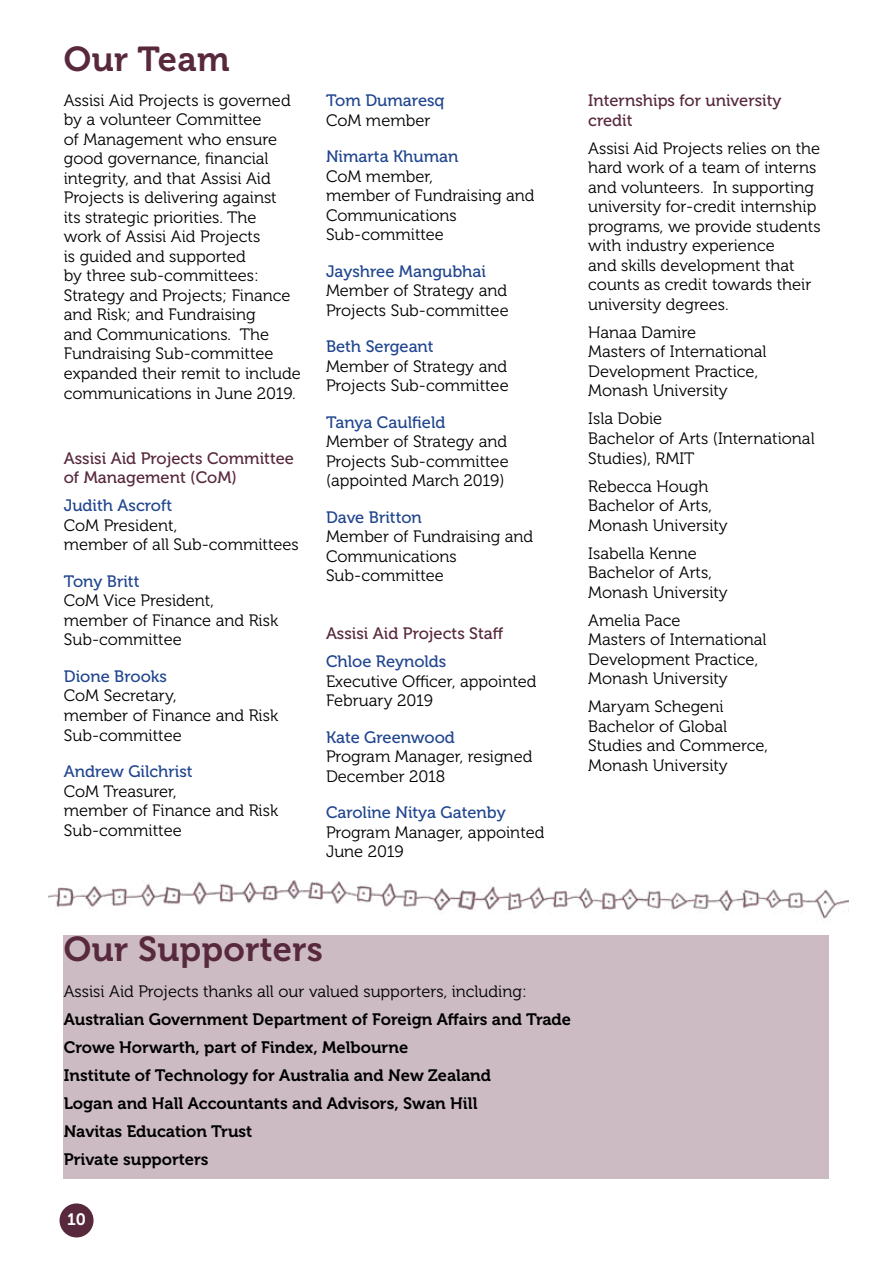
<style>
.page{position:relative;width:893px;height:1263px;background:#fff}
.page>*{position:absolute;margin:0;border:0;box-sizing:border-box;transform-origin:0 0}
.t1{font:34.5px "Museo 700";letter-spacing:.01em;color:#58293d}
.t2{font:16.5px/19.5px "Museo 300";color:#000}
.t3{font:16.5px/28px "Museo 700";color:#000}
.t4{font:16.5px "Museo 500";color:#21468f}
.t5{font:16.5px/19.8px "Museo 500";color:#58293d}
.t6{font:16.5px "Museo 700";color:#fff}
</style>
<div class="page">
<div style="left:60px;top:1203px;width:34px;height:34px;background:#58293d;border-radius:50%"></div>
<div style="left:64px;top:935px;width:765px;height:243px;background:#ccbbc3"></div>
<img style="left:48px;top:880px;width:800px;height:42px">
<h1 class="t1" style="left:64px;top:39px;width:167px">Our Team</h1>
<p class="t2" style="left:64px;top:91px;width:238px">Assisi Aid Projects is governed by a volunteer Committee<br>of Management who ensure good governance, financial integrity, and that Assisi Aid<br>Projects is delivering against<br>its strategic priorities. The<br>work of Assisi Aid Projects<br>is guided and supported<br>by three sub-committees:<br>Strategy and Projects; Finance and Risk; and Fundraising<br>and Communications. The<br>Fundraising Sub-committee expanded their remit to include communications in June 2019.</p>
<p class="t5" style="left:64px;top:448px;width:232px">Assisi Aid Projects Committee of Management (CoM)</p>
<p class="t4" style="left:64px;top:497px;width:110px">Judith Ascroft</p>
<p class="t2" style="left:64px;top:516px;width:237px">CoM President,<br>member of all Sub-committees</p>
<p class="t4" style="left:64px;top:572px;width:77px">Tony Britt</p>
<p class="t2" style="left:64px;top:591px;width:216px">CoM Vice President, member of Finance and Risk<br>Sub-committee</p>
<p class="t4" style="left:64px;top:667px;width:105px">Dione Brooks</p>
<p class="t2" style="left:64px;top:686px;width:216px">CoM Secretary,<br>member of Finance and Risk<br>Sub-committee</p>
<p class="t4" style="left:64px;top:762px;width:130px">Andrew Gilchrist</p>
<p class="t2" style="left:64px;top:781px;width:216px">CoM Treasurer,<br>member of Finance and Risk<br>Sub-committee</p>
<p class="t4" style="left:326px;top:91px;width:120px">Tom Dumaresq</p>
<p class="t2" style="left:326px;top:110px;width:106px">CoM member</p>
<p class="t4" style="left:326px;top:147px;width:134px">Nimarta Khuman</p>
<p class="t2" style="left:326px;top:166px;width:210px">CoM member,<br>member of Fundraising and<br>Communications<br>Sub-committee</p>
<p class="t4" style="left:326px;top:262px;width:161px">Jayshree Mangubhai</p>
<p class="t2" style="left:326px;top:281px;width:184px">Member of Strategy and<br>Projects Sub-committee</p>
<p class="t4" style="left:326px;top:337px;width:109px">Beth Sergeant</p>
<p class="t2" style="left:326px;top:356px;width:184px">Member of Strategy and<br>Projects Sub-committee</p>
<p class="t4" style="left:326px;top:413px;width:121px">Tanya Caulfield</p>
<p class="t2" style="left:326px;top:432px;width:184px;text-align:justify">Member of Strategy and Projects Sub-committee (appointed March 2019)</p>
<p class="t4" style="left:326px;top:508px;width:97px">Dave Britton</p>
<p class="t2" style="left:326px;top:527px;width:209px">Member of Fundraising and<br>Communications<br>Sub-committee</p>
<p class="t5" style="left:326px;top:624px;width:179px">Assisi Aid Projects Staff</p>
<p class="t4" style="left:326px;top:652px;width:122px">Chloe Reynolds</p>
<p class="t2" style="left:326px;top:672px;width:212px">Executive Officer, appointed<br>February 2019</p>
<p class="t4" style="left:326px;top:728px;width:130px">Kate Greenwood</p>
<p class="t2" style="left:326px;top:747px;width:208px">Program Manager, resigned<br>December 2018</p>
<p class="t4" style="left:326px;top:804px;width:181px">Caroline Nitya Gatenby</p>
<p class="t2" style="left:326px;top:823px;width:220px">Program Manager, appointed<br>June 2019</p>
<p class="t5" style="left:588px;top:91px;width:195px">Internships for university credit</p>
<p class="t2" style="left:588px;top:139px;width:234px">Assisi Aid Projects relies on the hard work of a team of interns and volunteers. In supporting university for-credit internship programs, we provide students with industry experience<br>and skills development that counts as credit towards their university degrees.</p>
<p class="t2" style="left:588px;top:323px;width:180px">Hanaa Damire<br>Masters of International<br>Development Practice,<br>Monash University</p>
<p class="t2" style="left:588px;top:409px;width:228px">Isla Dobie<br>Bachelor of Arts (International<br>Studies), RMIT</p>
<p class="t2" style="left:588px;top:476px;width:141px">Rebecca Hough<br>Bachelor of Arts,<br>Monash University</p>
<p class="t2" style="left:588px;top:543px;width:141px">Isabella Kenne<br>Bachelor of Arts,<br>Monash University</p>
<p class="t2" style="left:588px;top:610px;width:180px">Amelia Pace<br>Masters of International<br>Development Practice,<br>Monash University</p>
<p class="t2" style="left:588px;top:697px;width:181px">Maryam Schegeni<br>Bachelor of Global<br>Studies and Commerce,<br>Monash University</p>
<h1 class="t1" style="left:64px;top:930px;width:261px">Our Supporters</h1>
<p class="t2" style="left:64px;top:982px;width:464px">Assisi Aid Projects thanks all our valued supporters, including:</p>
<p class="t3" style="left:64px;top:1006px;width:509px">Australian Government Department of Foreign Affairs and Trade Crowe Horwarth, part of Findex, Melbourne<br>Institute of Technology for Australia and New Zealand<br>Logan and Hall Accountants and Advisors, Swan Hill<br>Navitas Education Trust<br>Private supporters</p>
<p class="t6" style="left:67px;top:1210px;width:20px">10</p>
</div>
